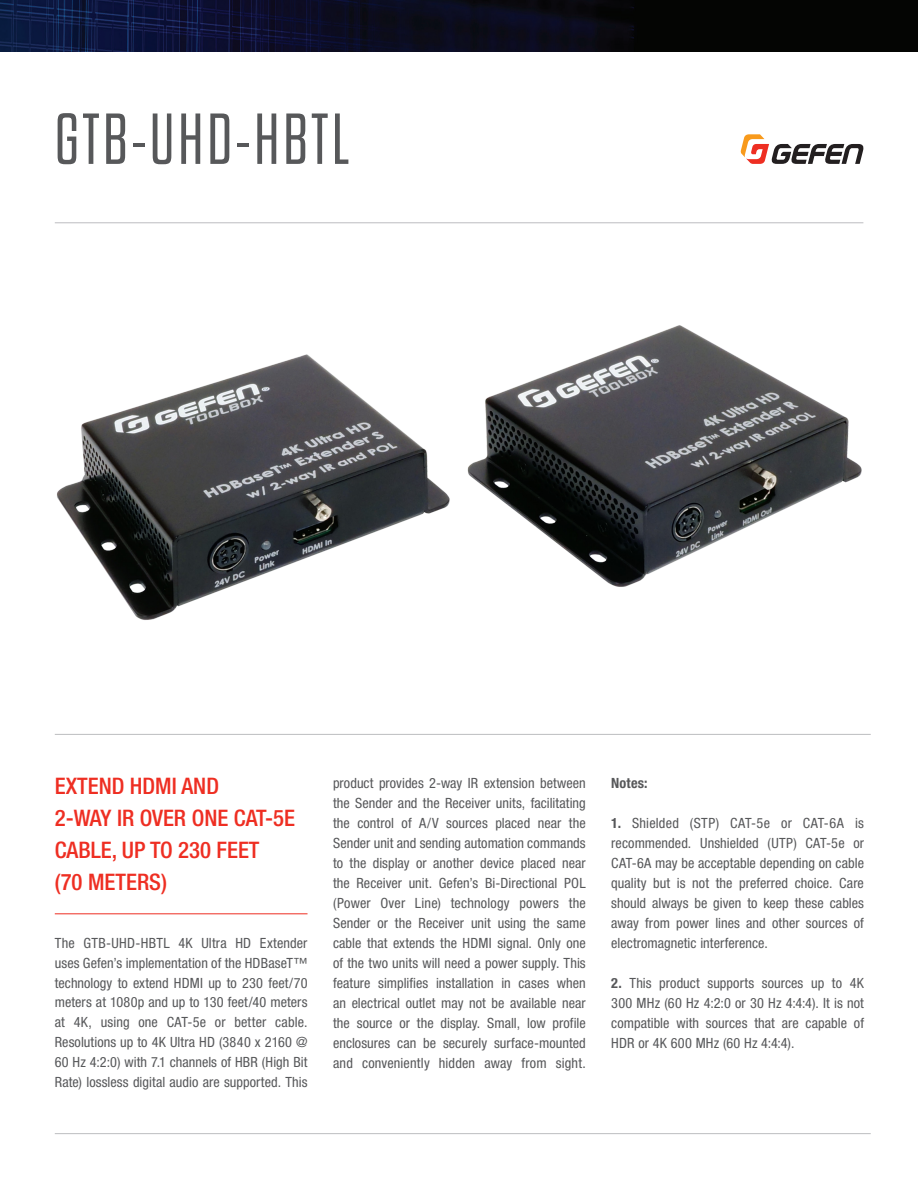
<style>
.page{position:relative;width:918px;height:1188px;background:#fff}
.page>*{position:absolute;margin:0;border:0;box-sizing:border-box;transform-origin:0 0}
.TITLES{font:300 72px "Dharma Gothic E";letter-spacing:.05em;color:#57585a}
.SubTITLES{font:500 condensed 22.8px/32px "Helvetica Neue LT Std";color:#ee2e22}
.intro_paragraph{font:condensed 14.1px/20px "Helvetica Neue LT Std";letter-spacing:.005em;color:#57585a;text-align:justify}
.intro_paragraph-2{font:700 condensed 14.1px "Helvetica Neue LT Std";letter-spacing:.01em;color:#57585a}
.s1{font-weight:700}
</style>
<div class="page">
<img style="left:57px;top:325px;width:805px;height:295px">
<hr style="left:55px;top:734px;width:816px;height:1px;background:#bcbdc0">
<hr style="left:55px;top:1133px;width:816px;height:1px;background:#bcbdc0">
<hr style="left:55px;top:913px;width:253px;height:1px;background:#ee2e22">
<hr style="left:55px;top:222px;width:808px;height:1px;background:#bcbdc0">
<svg style="left:741px;top:134px;width:123px;height:30px"></svg>
<img style="left:0;top:0;width:918px;height:51px">
<p class="TITLES" style="left:55px;top:104px;width:296px">GTB-UHD-HBTL</p>
<p class="SubTITLES" style="left:55px;top:770px;width:166px">EXTEND HDMI AND</p>
<p class="SubTITLES" style="left:55px;top:802px;width:242px">2-WAY IR OVER ONE CAT-5E<br>CABLE, UP TO 230 FEET<br>(70 METERS)</p>
<p class="intro_paragraph" style="left:55px;top:933px;width:254px">The GTB-UHD-HBTL 4K Ultra HD Extender uses Gefen’s implementation of the HDBaseT™ technology to extend HDMI up to 230 feet/70 meters at 1080p and up to 130 feet/40 meters at 4K, using one CAT-5e or better cable.<br>Resolutions up to 4K Ultra HD (3840 x 2160 @ 60 Hz 4:2:0) with 7.1 channels of HBR (High Bit Rate) lossless digital audio are supported. This</p>
<p class="intro_paragraph" style="left:333px;top:773px;width:254px">product provides 2-way IR extension between the Sender and the Receiver units, facilitating the control of A/V sources placed near the Sender unit and sending automation commands to the display or another device placed near the Receiver unit. Gefen’s Bi-Directional POL (Power Over Line) technology powers the Sender or the Receiver unit using the same cable that extends the HDMI signal. Only one of the two units will need a power supply. This feature simplifies installation in cases when an electrical outlet may not be available near the source or the display. Small, low profile enclosures can be securely surface-mounted and conveniently hidden away from sight.</p>
<p class="intro_paragraph-2" style="left:611px;top:775px;width:38px">Notes:</p>
<p class="intro_paragraph" style="left:611px;top:813px;width:254px"><span class="s1">1.</span> Shielded (STP) CAT-5e or CAT-6A is recommended. Unshielded (UTP) CAT-5e or CAT-6A may be acceptable depending on cable quality but is not the preferred choice. Care should always be given to keep these cables away from power lines and other sources of electromagnetic interference.</p>
<p class="intro_paragraph" style="left:611px;top:973px;width:254px"><span class="s1">2.</span> This product supports sources up to 4K 300 MHz (60 Hz 4:2:0 or 30 Hz 4:4:4). It is not compatible with sources that are capable of HDR or 4K 600 MHz (60 Hz 4:4:4).</p>
</div>
